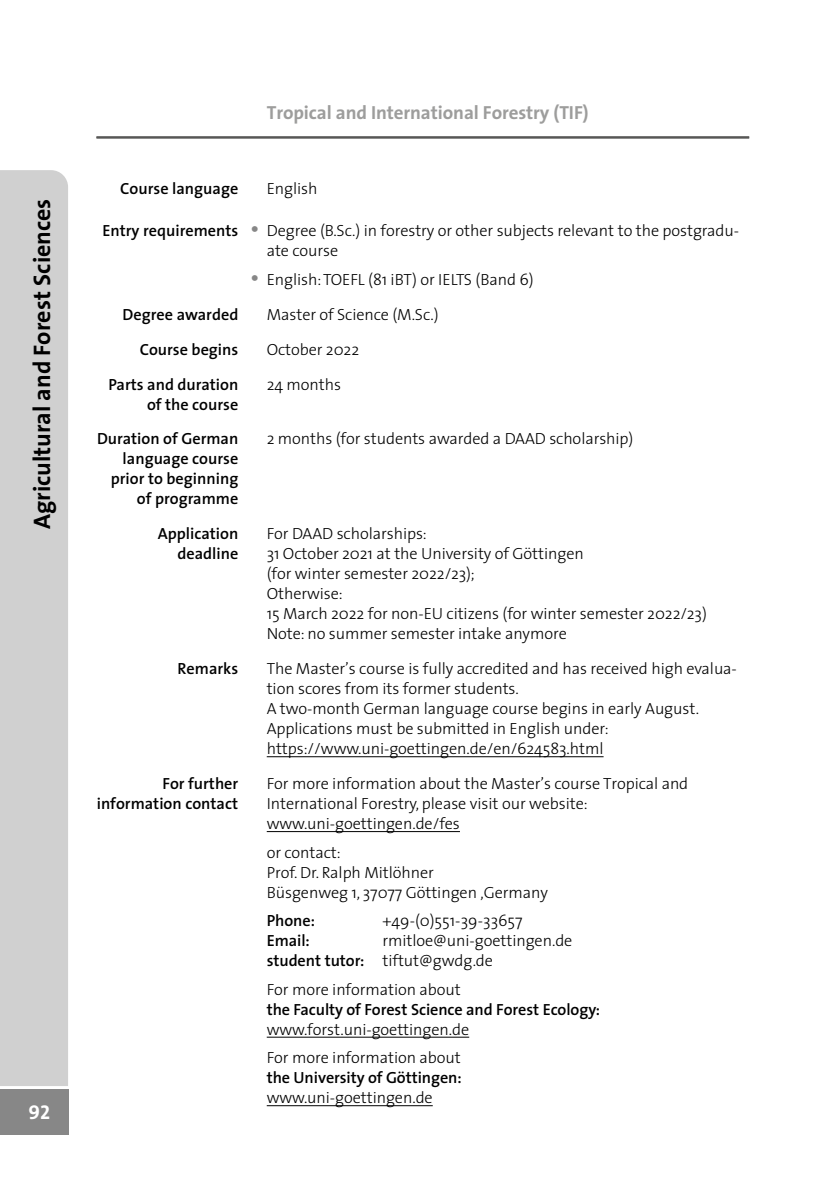
<style>
.page{position:relative;width:840px;height:1191px;background:#fff}
.page>*{position:absolute;margin:0;border:0;box-sizing:border-box;transform-origin:0 0}
.t1{font:700 24px "The Sans";color:#000}
.t2{font:20px "The Sans Bold Caps";color:#fff}
.t3{font:700 19px "The Sans";letter-spacing:-.005em;color:#9d9d9c}
.t4{font:300 16.2px/20px "The Sans";letter-spacing:-.005em;color:#000}
.t5{font:600 16.2px/20px "The Sans";color:#000;text-align:right}
.s1{font-weight:600}
.s2{font-weight:400;font-size:24px;color:#878787}
</style>
<div class="page">
<div style="left:0;top:170px;width:68px;height:916px;background:#d0d0d0"></div>
<hr style="left:266px;top:756px;width:337px;height:1px;background:#000">
<hr style="left:266px;top:831px;width:193px;height:1px;background:#000">
<hr style="left:266px;top:1036px;width:203px;height:1px;background:#000">
<hr style="left:266px;top:1105px;width:166px;height:1px;background:#000">
<div style="left:0;top:1089px;width:68px;height:45px;background:#878787"></div>
<hr style="left:96px;top:136px;width:652px;height:2px;background:#575756">
<h1 class="t1" style="left:22px;top:529px;width:332px;rotate:-90deg">Agricultural and Forest Sciences</h1>
<p class="t2" style="left:28px;top:1095px;width:23px">92</p>
<p class="t3" style="left:266px;top:97px;width:323px">Tropical and International Forestry (TIF)</p>
<p class="t5" style="left:120px;top:178px;width:119px">Course language</p>
<p class="t4" style="left:266px;top:178px;width:52px">English</p>
<p class="t4" style="left:266px;top:220px;width:473px;text-indent:-164px"><span class="s1">Entry requirements</span> <span class="s2">•</span> Degree (B.Sc.) in forestry or other subjects relevant to the postgradu&shy;ate course</p>
<p class="t4" style="left:249px;top:269px;width:285px"><span class="s2">•</span> English: TOEFL (81 iBT) or IELTS (Band 6)</p>
<p class="t5" style="left:122px;top:304px;width:117px">Degree awarded</p>
<p class="t4" style="left:266px;top:304px;width:173px">Master of Science (M.Sc.)</p>
<p class="t5" style="left:140px;top:339px;width:100px">Course begins</p>
<p class="t4" style="left:266px;top:339px;width:94px">October 2022</p>
<p class="t5" style="left:108px;top:373px;width:131px">Parts and duration of the course</p>
<p class="t4" style="left:266px;top:373px;width:76px">24 months</p>
<p class="t5" style="left:97px;top:428px;width:143px">Duration of German language course prior to beginning of programme</p>
<p class="t4" style="left:266px;top:428px;width:368px">2 months (for students awarded a DAAD scholarship)</p>
<p class="t5" style="left:158px;top:523px;width:82px">Application deadline</p>
<p class="t4" style="left:266px;top:523px;width:441px">For DAAD scholarships:<br>31 October 2021 at the University of Göttingen<br>(for winter semester 2022/23);<br>Otherwise:<br>15 March 2022 for non-EU citizens (for winter semester 2022/23)<br>Note: no summer semester intake anymore</p>
<p class="t5" style="left:177px;top:658px;width:62px">Remarks</p>
<p class="t4" style="left:266px;top:658px;width:471px">The Master’s course is fully accredited and has received high evalua&shy;tion scores from its former students.<br>A two-month German language course begins in early August.<br>Applications must be submitted in English under: https://www.uni-goettingen.de/en/624583.html</p>
<p class="t5" style="left:97px;top:773px;width:143px">For further information contact</p>
<p class="t4" style="left:266px;top:773px;width:423px">For more information about the Master’s course Tropical and<br>International Forestry, please visit our website: www.uni-goettingen.de/fes</p>
<p class="t4" style="left:266px;top:841px;width:282px">or contact:<br>Prof. Dr. Ralph Mitlöhner<br>Büsgenweg 1, 37077 Göttingen ,Germany</p>
<p class="t5" style="left:266px;top:910px;width:50px">Phone:</p>
<p class="t4" style="left:382px;top:910px;width:141px">+49-(0)551-39-33657</p>
<p class="t5" style="left:266px;top:930px;width:45px">Email:</p>
<p class="t4" style="left:266px;top:930px;width:307px;text-indent:116px">rmitloe@uni-goettingen.de <span class="s1">student tutor:</span> tiftut@gwdg.de</p>
<p class="t4" style="left:266px;top:978px;width:195px">For more information about</p>
<p class="t5" style="left:266px;top:998px;width:335px">the Faculty of Forest Science and Forest Ecology:</p>
<p class="t4" style="left:266px;top:1014px;width:204px;line-height:28.4px">www.forst.uni-goettingen.de<br>For more information about</p>
<p class="t5" style="left:266px;top:1067px;width:196px">the University of Göttingen:</p>
<p class="t4" style="left:266px;top:1087px;width:167px">www.uni-goettingen.de</p>
</div>
